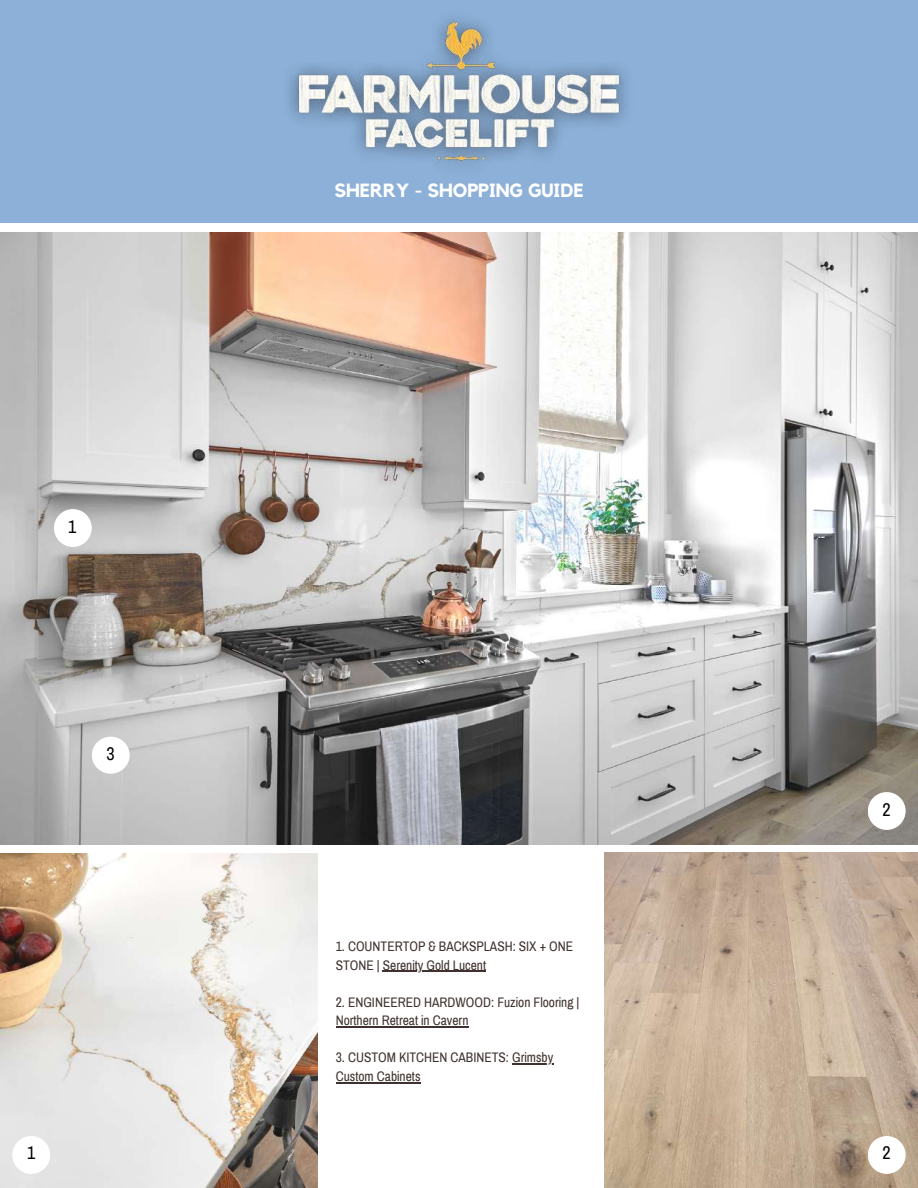
<style>
.page{position:relative;width:918px;height:1188px;background:#fff}
.page>*{position:absolute;margin:0;border:0;box-sizing:border-box;transform-origin:0 0}
.t1{font:700 19.05px "Kollektif";color:#fff}
.t2{font:18px "Archivo Narrow";color:#000}
.t3{font:13.5px/18.6px "Archivo Narrow";color:#3f322e}
</style>
<div class="page">
<div style="left:0;top:0;width:918px;height:223px;background:#8cb0d8"></div>
<img style="left:289px;top:16px;width:338px;height:148px">
<img style="left:0;top:232px;width:918px;height:612px">
<img style="left:605px;top:853px;width:313px;height:335px">
<img style="left:0;top:853px;width:317px;height:335px">
<div style="left:868px;top:792px;width:38px;height:38px;background:#fff;border-radius:50%"></div>
<div style="left:92px;top:737px;width:38px;height:37px;background:#fff;border-radius:50%"></div>
<div style="left:868px;top:1136px;width:38px;height:38px;background:#fff;border-radius:50%"></div>
<div style="left:54px;top:509px;width:38px;height:38px;background:#fff;border-radius:50%"></div>
<div style="left:12px;top:1136px;width:38px;height:38px;background:#fff;border-radius:50%"></div>
<hr style="left:383px;top:971px;width:103px;height:1px;background:#3f322e">
<hr style="left:336px;top:1026px;width:132px;height:1px;background:#3f322e">
<hr style="left:512px;top:1064px;width:41px;height:1px;background:#3f322e">
<hr style="left:336px;top:1082px;width:85px;height:1px;background:#3f322e">
<h2 class="t2" style="left:68px;top:517px;width:10px">1</h2>
<h2 class="t2" style="left:107px;top:744px;width:10px">3</h2>
<h2 class="t2" style="left:27px;top:1144px;width:10px">1</h2>
<h1 class="t1" style="left:334px;top:182px;width:251px">SHERRY - SHOPPING GUIDE</h1>
<p class="t3" style="left:336px;top:937px;width:239px">1. COUNTERTOP &amp; BACKSPLASH: SIX + ONE<br>STONE | Serenity Gold Lucent</p>
<p class="t3" style="left:336px;top:993px;width:245px">2. ENGINEERED HARDWOOD: Fuzion Flooring |<br>Northern Retreat in Cavern</p>
<p class="t3" style="left:336px;top:1049px;width:219px">3. CUSTOM KITCHEN CABINETS: Grimsby<br>Custom Cabinets</p>
<h2 class="t2" style="left:883px;top:800px;width:10px">2</h2>
<h2 class="t2" style="left:883px;top:1144px;width:10px">2</h2>
</div>
